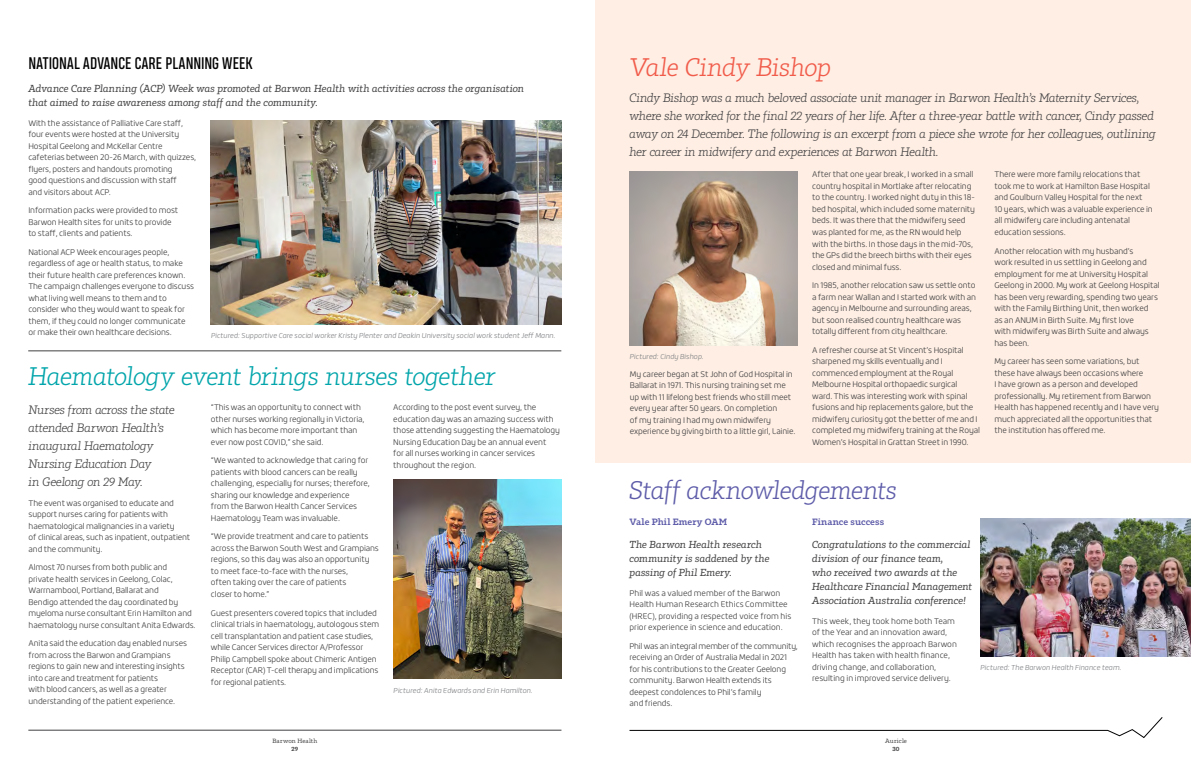
<style>
.page{position:relative;width:1191px;height:766px;background:#fff}
.page>*{position:absolute;margin:0;border:0;box-sizing:border-box;transform-origin:0 0}
.t1{font:italic 300 25px "Tabac Slab";letter-spacing:-.015em;color:#02a5ab}
.t2{font:italic 300 25px "Tabac Slab";letter-spacing:-.025em;color:#5e5ca9}
.t3{font:italic 300 25px "Tabac Slab";letter-spacing:-.025em;color:#f15b4a}
.t4{font:16px "Heading Pro";letter-spacing:.01em;color:#000}
.t5{font:italic 300 12px/18px "Tabac Slab";letter-spacing:-.02em;color:#414042}
.t6{font:italic 10px/14px "Tabac Slab";letter-spacing:-.005em;color:#414042}
.t7{font:600 9px "Tabac Slab";letter-spacing:.01em;color:#5e5ca9}
.t8{font:300 8px/11.5px "Roihu";letter-spacing:-.01em;color:#414042}
.t9{font:italic 300 7px "Roihu";color:#808285}
.t10{font:6px "Tabac Slab";letter-spacing:.02em;color:#414042}
.t11{font:600 6px "Tabac Slab";color:#414042}
</style>
<div class="page">
<div style="left:595px;top:0;width:596px;height:462px;background:#feeee3"></div>
<img style="left:211px;top:121px;width:350px;height:203px">
<hr style="left:28px;top:350px;width:533px;height:1px;background:#414042">
<img style="left:393px;top:479px;width:168px;height:199px">
<img style="left:629px;top:171px;width:168px;height:174px">
<img style="left:980px;top:518px;width:211px;height:138px">
<hr style="left:28px;top:729px;width:533px;height:1px;background:#414042">
<svg style="left:629px;top:717px;width:533px;height:20px"></svg>
<h2 class="t4" style="left:28px;top:54px;width:226px">NATIONAL ADVANCE CARE PLANNING WEEK</h2>
<p class="t6" style="left:28px;top:81px;width:497px">Advance Care Planning (ACP) Week was promoted at Barwon Health with activities across the organisation that aimed to raise awareness among staff and the community.</p>
<p class="t8" style="left:28px;top:117px;width:169px">With the assistance of Palliative Care staff, four events were hosted at the University Hospital Geelong and McKellar Centre cafeterias between 20-26 March, with quizzes, flyers, posters and handouts promoting<br>good questions and discussion with staff<br>and visitors about ACP.</p>
<p class="t8" style="left:28px;top:205px;width:151px">Information packs were provided to most<br>Barwon Health sites for units to provide to staff, clients and patients.</p>
<p class="t8" style="left:28px;top:246px;width:167px">National ACP Week encourages people, regardless of age or health status, to make their future health care preferences known.<br>The campaign challenges everyone to discuss what living well means to them and to consider who they would want to speak for them, if they could no longer communicate or make their own healthcare decisions.</p>
<p class="t9" style="left:211px;top:331px;width:346px">Pictured: Supportive Care social worker Kristy Plenter and Deakin University social work student Jeff Mann.</p>
<h1 class="t1" style="left:28px;top:363px;width:469px">Haematology event brings nurses together</h1>
<h3 class="t5" style="left:29px;top:400px;width:148px">Nurses from across the state attended Barwon Health’s inaugural Haematology<br>Nursing Education Day<br>in Geelong on 29 May.</h3>
<p class="t8" style="left:29px;top:497px;width:163px">The event was organised to educate and support nurses caring for patients with haematological malignancies in a variety<br>of clinical areas, such as inpatient, outpatient and the community.</p>
<p class="t8" style="left:29px;top:561px;width:168px">Almost 70 nurses from both public and<br>private health services in Geelong, Colac, Warrnambool, Portland, Ballarat and<br>Bendigo attended the day coordinated by myeloma nurse consultant Erin Hamilton and haematology nurse consultant Anita Edwards.</p>
<p class="t8" style="left:29px;top:637px;width:160px">Anita said the education day enabled nurses from across the Barwon and Grampians regions to gain new and interesting insights into care and treatment for patients<br>with blood cancers, as well as a greater understanding of the patient experience.</p>
<p class="t8" style="left:211px;top:401px;width:155px">“This was an opportunity to connect with other nurses working regionally in Victoria, which has become more important than ever now post COVID,” she said.</p>
<p class="t8" style="left:211px;top:454px;width:160px">“We wanted to acknowledge that caring for patients with blood cancers can be really challenging, especially for nurses; therefore, sharing our knowledge and experience from the Barwon Health Cancer Services Haematology Team was invaluable.</p>
<p class="t8" style="left:211px;top:530px;width:169px">“We provide treatment and care to patients across the Barwon South West and Grampians regions, so this day was also an opportunity to meet face-to-face with the nurses,<br>often taking over the care of patients<br>closer to home.”</p>
<p class="t8" style="left:211px;top:607px;width:170px">Guest presenters covered topics that included clinical trials in haematology, autologous stem cell transplantation and patient case studies, while Cancer Services director A/Professor Philip Campbell spoke about Chimeric Antigen Receptor (CAR) T-cell therapy and implications for regional patients.</p>
<p class="t8" style="left:393px;top:401px;width:168px">According to the post event survey, the education day was an amazing success with those attending suggesting the Haematology Nursing Education Day be an annual event<br>for all nurses working in cancer services throughout the region.</p>
<p class="t9" style="left:393px;top:686px;width:141px">Pictured: Anita Edwards and Erin Hamilton.</p>
<p class="t10" style="left:272px;top:737px;width:46px">Barwon Health</p>
<p class="t11" style="left:291px;top:745px;width:8px">29</p>
<h1 class="t3" style="left:629px;top:55px;width:203px">Vale Cindy Bishop</h1>
<p class="t5" style="left:629px;top:89px;width:528px">Cindy Bishop was a much beloved associate unit manager in Barwon Health’s Maternity Services, where she worked for the final 22 years of her life. After a three-year battle with cancer, Cindy passed away on 24 December. The following is an excerpt from a piece she wrote for her colleagues, outlining her career in midwifery and experiences at Barwon Health.</p>
<p class="t9" style="left:629px;top:352px;width:75px">Pictured: Cindy Bishop.</p>
<p class="t8" style="left:630px;top:368px;width:167px">My career began at St John of God Hospital in Ballarat in 1971. This nursing training set me up with 11 lifelong best friends who still meet every year after 50 years. On completion<br>of my training I had my own midwifery experience by giving birth to a little girl, Lainie.</p>
<p class="t8" style="left:812px;top:169px;width:164px">After that one year break, I worked in a small country hospital in Mortlake after relocating to the country. I worked night duty in this 18- bed hospital, which included some maternity beds. It was there that the midwifery seed was planted for me, as the RN would help with the births. In those days in the mid-70s, the GPs did the breech births with their eyes closed and minimal fuss.</p>
<p class="t8" style="left:812px;top:279px;width:165px">In 1985, another relocation saw us settle onto a farm near Wallan and I started work with an agency in Melbourne and surrounding areas, but soon realised country healthcare was totally different from city healthcare.</p>
<p class="t8" style="left:812px;top:344px;width:169px">A refresher course at St Vincent’s Hospital sharpened my skills eventually and I commenced employment at the Royal Melbourne Hospital orthopaedic surgical<br>ward. This was interesting work with spinal fusions and hip replacements galore, but the midwifery curiosity got the better of me and I completed my midwifery training at the Royal Women’s Hospital in Grattan Street in 1990.</p>
<p class="t8" style="left:994px;top:169px;width:160px">There were more family relocations that took me to work at Hamilton Base Hospital and Goulburn Valley Hospital for the next<br>10 years, which was a valuable experience in all midwifery care including antenatal education sessions.</p>
<p class="t8" style="left:994px;top:245px;width:167px">Another relocation with my husband’s<br>work resulted in us settling in Geelong and employment for me at University Hospital Geelong in 2000. My work at Geelong Hospital has been very rewarding, spending two years with the Family Birthing Unit, then worked<br>as an ANUM in Birth Suite. My first love<br>with midwifery was Birth Suite and always has been.</p>
<p class="t8" style="left:994px;top:355px;width:166px">My career has seen some variations, but these have always been occasions where<br>I have grown as a person and developed professionally. My retirement from Barwon Health has happened recently and I have very much appreciated all the opportunities that the institution has offered me.</p>
<h1 class="t2" style="left:629px;top:477px;width:269px">Staff acknowledgements</h1>
<p class="t7" style="left:629px;top:517px;width:99px">Vale Phil Emery OAM</p>
<p class="t6" style="left:629px;top:537px;width:142px">The Barwon Health research community is saddened by the passing of Phil Emery.</p>
<p class="t8" style="left:629px;top:587px;width:163px">Phil was a valued member of the Barwon Health Human Research Ethics Committee (HREC), providing a respected voice from his prior experience in science and education.</p>
<p class="t8" style="left:629px;top:640px;width:170px">Phil was an integral member of the community, receiving an Order of Australia Medal in 2021 for his contributions to the Greater Geelong community. Barwon Health extends its deepest condolences to Phil’s family<br>and friends.</p>
<p class="t7" style="left:812px;top:517px;width:74px">Finance success</p>
<p class="t6" style="left:812px;top:537px;width:162px">Congratulations to the commercial division of our finance team,<br>who received two awards at the Healthcare Financial Management Association Australia conference!</p>
<p class="t8" style="left:812px;top:615px;width:146px">This week, they took home both Team of the Year and an innovation award, which recognises the approach Barwon Health has taken with health finance, driving change, and collaboration, resulting in improved service delivery.</p>
<p class="t9" style="left:980px;top:663px;width:142px">Pictured: The Barwon Health Finance team.</p>
<p class="t10" style="left:885px;top:737px;width:23px">Auricle</p>
<p class="t11" style="left:892px;top:745px;width:9px">30</p>
</div>
